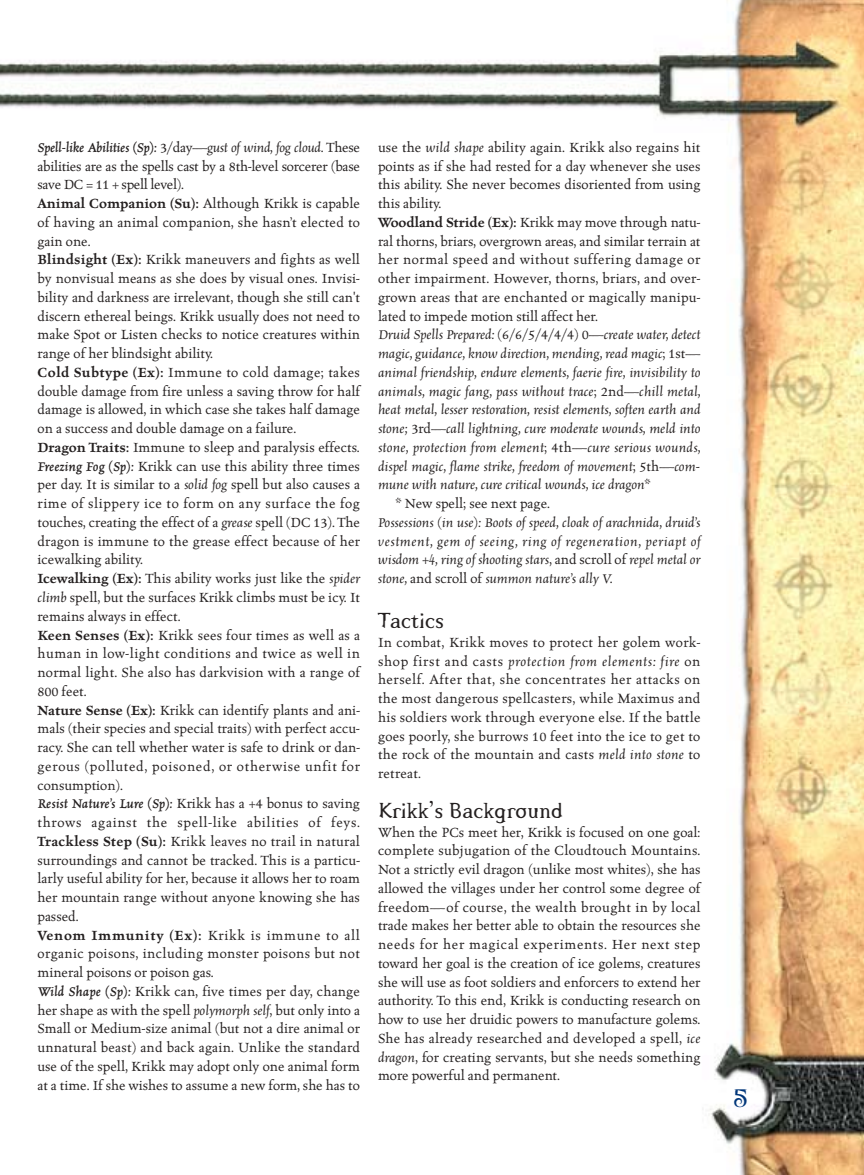
<style>
.page{position:relative;width:864px;height:1175px;background:#fff}
.page>*{position:absolute;margin:0;border:0;box-sizing:border-box;transform-origin:0 0}
.t1{font:24px "Vitriol Alt";color:#00367a}
.t2{font:21px "Pterra dactyl";color:#231f1f}
.t3{font:500 15px/18.8px "Celestia Antiqua";color:#231f1f;text-align:justify}
.t4{font:italic 500 15px/18.8px "Celestia Antiqua";color:#231f1f;text-align:justify}
.t5{font:italic 500 15px "Celestia Antiqua";letter-spacing:.02em;color:#231f1f}
.t6{font:500 15px "Celestia Antiqua";letter-spacing:.035em;color:#231f1f}
.s1{font-weight:600;font-style:italic}
.s2{font-style:italic}
.s3{font-weight:600}
.s4{font-style:normal}
</style>
<div class="page">
<img style="left:0;top:0;width:864px;height:1174px">
<p class="t3" style="left:37px;top:139px;width:324px;text-align:left"><span class="s1">Spell-like Abilities (Sp):</span> 3/day—<span class="s2">gust of wind, fog cloud</span>. These abilities are as the spells cast by a 8th-level sorcerer (base save DC = 11 + spell level).<br><span class="s3">Animal Companion (Su):</span> Although Krikk is capable of having an animal companion, she hasn’t elected to gain one.<br><span class="s3">Blindsight (Ex):</span> Krikk maneuvers and fights as well by nonvisual means as she does by visual ones. Invisi&shy;bility and darkness are irrelevant, though she still can't discern ethereal beings. Krikk usually does not need to make Spot or Listen checks to notice creatures within range of her blindsight ability.<br><span class="s3">Cold Subtype (Ex):</span> Immune to cold damage; takes double damage from fire unless a saving throw for half damage is allowed, in which case she takes half damage on a success and double damage on a failure.<br><span class="s3">Dragon Traits:</span> Immune to sleep and paralysis effects.<br><span class="s1">Freezing Fog (Sp):</span> Krikk can use this ability three times per day. It is similar to a <span class="s2">solid fog</span> spell but also causes a rime of slippery ice to form on any surface the fog touches, creating the effect of a <span class="s2">grease</span> spell (DC 13). The dragon is immune to the grease effect because of her icewalking ability.<br><span class="s3">Icewalking (Ex):</span> This ability works just like the <span class="s2">spider climb</span> spell, but the surfaces Krikk climbs must be icy. It remains always in effect.<br><span class="s3">Keen Senses (Ex):</span> Krikk sees four times as well as a human in low-light conditions and twice as well in normal light. She also has darkvision with a range of 800 feet.<br><span class="s3">Nature Sense (Ex):</span> Krikk can identify plants and ani&shy;mals (their species and special traits) with perfect accu&shy;racy. She can tell whether water is safe to drink or dan&shy;gerous (polluted, poisoned, or otherwise unfit for consumption).<br><span class="s1">Resist Nature’s Lure (Sp):</span> Krikk has a +4 bonus to saving throws against the spell-like abilities of feys.<br><span class="s3">Trackless Step (Su):</span> Krikk leaves no trail in natural surroundings and cannot be tracked. This is a particu&shy;larly useful ability for her, because it allows her to roam her mountain range without anyone knowing she has passed.<br><span class="s3">Venom Immunity (Ex):</span> Krikk is immune to all organic poisons, including monster poisons but not mineral poisons or poison gas.<br><span class="s1">Wild Shape (Sp):</span> Krikk can, five times per day, change her shape as with the spell <span class="s2">polymorph self</span>, but only into a Small or Medium-size animal (but not a dire animal or unnatural beast) and back again. Unlike the standard use of the spell, Krikk may adopt only one animal form at a time. If she wishes to assume a new form, she has to</p>
<p class="t3" style="left:378px;top:139px;width:324px">use the <span class="s2">wild shape</span> ability again. Krikk also regains hit</p>
<p class="t3" style="left:378px;top:158px;width:324px">points as if she had rested for a day whenever she uses</p>
<p class="t3" style="left:378px;top:176px;width:324px">this ability. She never becomes disoriented from using</p>
<p class="t3" style="left:378px;top:195px;width:65px">this ability.</p>
<p class="t3" style="left:378px;top:214px;width:324px"><span class="s3">Woodland Stride (Ex):</span> Krikk may move through natu-</p>
<p class="t3" style="left:378px;top:233px;width:324px">ral thorns, briars, overgrown areas, and similar terrain at</p>
<p class="t6" style="left:378px;top:254px;width:324px">her normal speed and without suffering damage or</p>
<p class="t3" style="left:378px;top:270px;width:324px">other impairment. However, thorns, briars, and over-</p>
<p class="t3" style="left:378px;top:289px;width:324px">grown areas that are enchanted or magically manipu-</p>
<p class="t3" style="left:378px;top:308px;width:222px">lated to impede motion still affect her.</p>
<p class="t4" style="left:378px;top:326px;width:324px">Druid Spells Prepared: <span class="s4">(6/6/5/4/4/4) 0—</span>create water, detect</p>
<p class="t4" style="left:378px;top:345px;width:324px">magic, guidance, know direction, mending, read magic<span class="s4">; 1st—</span></p>
<p class="t4" style="left:378px;top:364px;width:324px">animal friendship, endure elements, faerie fire, invisibility to</p>
<p class="t4" style="left:378px;top:383px;width:324px">animals, magic fang, pass without trace<span class="s4">; 2nd—</span>chill metal,</p>
<p class="t4" style="left:378px;top:401px;width:324px">heat metal, lesser restoration, resist elements, soften earth and</p>
<p class="t4" style="left:378px;top:420px;width:324px">stone; <span class="s4">3rd—</span>call lightning, cure moderate wounds, meld into</p>
<p class="t5" style="left:378px;top:441px;width:324px">stone, protection from element<span class="s4">; 4th—</span>cure serious wounds,</p>
<p class="t4" style="left:378px;top:458px;width:323px">dispel magic, flame strike, freedom of movement<span class="s4">; 5th—</span>com-</p>
<p class="t4" style="left:378px;top:476px;width:274px">mune with nature, cure critical wounds, ice dragon<span class="s4">*</span></p>
<p class="t3" style="left:396px;top:495px;width:156px">* New spell; see next page.</p>
<p class="t4" style="left:378px;top:514px;width:324px">Possessions (in use): Boots of speed, cloak of arachnida, druid’s vestment, gem of seeing, ring of regeneration, periapt of wisdom +4, ring of shooting stars<span class="s4">, and scroll of</span> repel metal or stone, <span class="s4">and scroll of</span> summon nature’s ally V.</p>
<h2 class="t2" style="left:378px;top:613px;width:68px">Tactics</h2>
<p class="t3" style="left:378px;top:634px;width:324px">In combat, Krikk moves to protect her golem work&shy;shop first and casts <span class="s2">protection from elements: fire</span> on herself. After that, she concentrates her attacks on the most dangerous spellcasters, while Maximus and his soldiers work through everyone else. If the battle goes poorly, she burrows 10 feet into the ice to get to the rock of the mountain and casts <span class="s2">meld into stone</span> to retreat.</p>
<h2 class="t2" style="left:378px;top:803px;width:187px">Krikk’s Background</h2>
<p class="t3" style="left:378px;top:823px;width:324px">When the PCs meet her, Krikk is focused on one goal: complete subjugation of the Cloudtouch Mountains.<br>Not a strictly evil dragon (unlike most whites), she has allowed the villages under her control some degree of freedom—of course, the wealth brought in by local trade makes her better able to obtain the resources she needs for her magical experiments. Her next step toward her goal is the creation of ice golems, creatures she will use as foot soldiers and enforcers to extend her authority. To this end, Krikk is conducting research on how to use her druidic powers to manufacture golems.<br>She has already researched and developed a spell, <span class="s2">ice dragon</span>, for creating servants, but she needs something more powerful and permanent.</p>
<h1 class="t1" style="left:733px;top:1080px;width:17px">5</h1>
</div>
